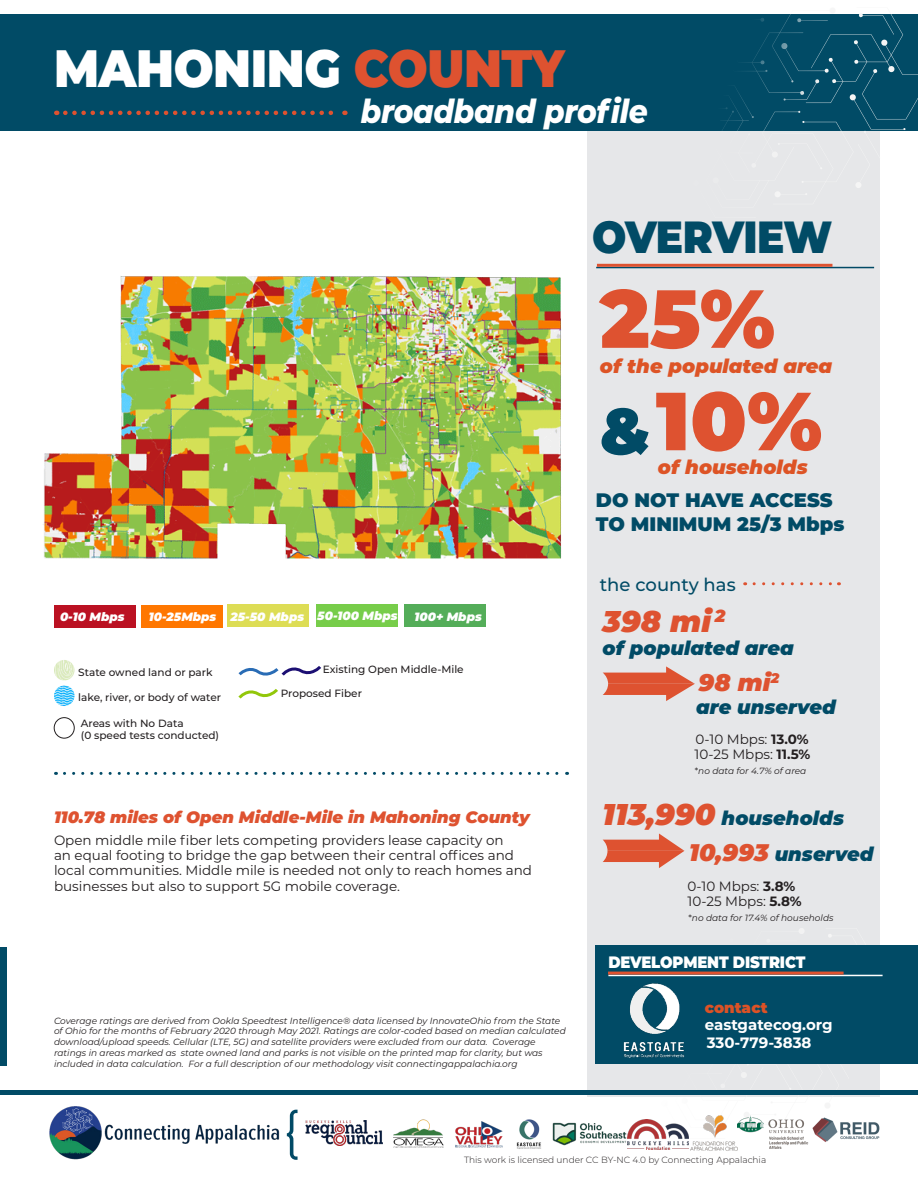
<style>
.page{position:relative;width:918px;height:1188px;background:#fff}
.page>*{position:absolute;margin:0;border:0;box-sizing:border-box;transform-origin:0 0}
.t1{font:900 82.2px "Montserrat";color:#de5230}
.t2{font:900 65.25px "Montserrat";color:#014b66}
.t3{font:500 57.75px "Proxima Nova Ex Cn";color:#014a66}
.t4{font:900 52.5px "Montserrat";letter-spacing:-.01em;color:#fff;scale:.9 1}
.t5{font:900 45px "Montserrat";letter-spacing:-.02em;color:#014b66;scale:.9 1}
.t6{font:italic 800 33px "Montserrat";letter-spacing:-.01em;color:#fff;scale:.9 1}
.t7{font:italic 900 30px "Montserrat";color:#de5230}
.t8{font:italic 900 24px "Montserrat";color:#de5230}
.t9{font:italic 900 19.5px "Montserrat";color:#014b66}
.t10{font:900 19.5px/23.4px "Montserrat";color:#014b66}
.t11{font:italic 900 19.5px "Montserrat";color:#dd5426}
.t12{font:500 18px "Montserrat";color:#014b66}
.t13{font:italic 900 16.5px "Montserrat";color:#de5230}
.t14{font:900 16.5px "Montserrat";letter-spacing:-.01em;color:#fff;scale:.9 1}
.t15{font:700 15px "Montserrat";color:#fff}
.t16{font:900 15px "Montserrat";color:#dc5226}
.t17{font:13.5px/15.5px "Montserrat";color:#231f20}
.t18{font:italic 900 12px "Montserrat";color:#fff}
.t19{font:500 10.5px "Montserrat";color:#231f20}
.t20{font:italic 9px/10.8px "Montserrat";color:#231f20}
.t21{font:300 9px "Montserrat";color:#231f20}
.s1{color:#de5230}
.s2{font-weight:700}
.s3{font-style:normal}
.s4{font-size:30px;color:#de5230}
.s5{font-size:24px;color:#de5230}
</style>
<div class="page">
<div style="left:0;top:948px;width:7px;height:118px;background:#014b66"></div>
<img style="left:43px;top:276px;width:519px;height:283px">
<div style="left:587px;top:126px;width:293px;height:971px;background:#e6e7e9"></div>
<div style="left:0;top:14px;width:918px;height:117px;background:#014b66"></div>
<svg style="left:722px;top:14px;width:196px;height:183px"></svg>
<svg style="left:65px;top:111px;width:280px;height:4px"></svg>
<svg style="left:641px;top:928px;width:265px;height:192px"></svg>
<hr style="left:596px;top:267px;width:278px;height:1px;background:#014a66">
<hr style="left:597px;top:264px;width:235px;height:3px;background:#de5230">
<div style="left:1px;top:1090px;width:917px;height:5px;background:#014b66"></div>
<svg style="left:603px;top:666px;width:92px;height:35px"></svg>
<svg style="left:603px;top:833px;width:81px;height:35px"></svg>
<div style="left:596px;top:945px;width:322px;height:118px;background:#014b66"></div>
<hr style="left:608px;top:975px;width:275px;height:1px;background:#fff">
<hr style="left:608px;top:972px;width:236px;height:3px;background:#de5230">
<img style="left:810px;top:1116px;width:73px;height:26px">
<img style="left:553px;top:1122px;width:73px;height:23px">
<img style="left:394px;top:1120px;width:49px;height:27px">
<img style="left:456px;top:1121px;width:46px;height:26px">
<img style="left:305px;top:1120px;width:77px;height:26px">
<img style="left:516px;top:1119px;width:25px;height:30px">
<img style="left:49px;top:1106px;width:231px;height:54px">
<img style="left:628px;top:1120px;width:61px;height:30px">
<img style="left:690px;top:1115px;width:47px;height:36px">
<img style="left:737px;top:1115px;width:71px;height:36px">
<div style="left:54px;top:605px;width:82px;height:22px;background:#b12"></div>
<div style="left:141px;top:605px;width:82px;height:22px;background:#f70"></div>
<div style="left:227px;top:605px;width:82px;height:22px;background:#dd5"></div>
<div style="left:316px;top:604px;width:82px;height:23px;background:#77cd4a"></div>
<div style="left:405px;top:605px;width:81px;height:22px;background:#54ad59"></div>
<div style="left:54px;top:717px;width:20px;height:21px;border:1px solid #231f20;border-radius:50%"></div>
<img style="left:54px;top:660px;width:21px;height:20px;border-radius:10px">
<img style="left:54px;top:686px;width:21px;height:20px;border-radius:10px">
<svg style="left:238px;top:666px;width:84px;height:33px"></svg>
<svg style="left:754px;top:582px;width:85px;height:3px"></svg>
<svg style="left:64px;top:772px;width:504px;height:3px"></svg>
<img style="left:609px;top:976px;width:90px;height:89px">
<p class="t4" style="left:54px;top:29px;width:569px">MAHONING <span class="s1">COUNTY</span></p>
<p class="t6" style="left:361px;top:87px;width:321px">broadband profile</p>
<p class="t5" style="left:592px;top:203px;width:268px">OVERVIEW</p>
<p class="t1" style="left:600px;top:257px;width:177px">25%</p>
<p class="t11" style="left:600px;top:352px;width:234px">of the populated area</p>
<p class="t2" style="left:600px;top:382px;width:52px">&amp;</p>
<p class="t10" style="left:596px;top:487px;width:250px">DO NOT HAVE ACCESS<br>TO MINIMUM 25/3 Mbps</p>
<p class="t1" style="left:656px;top:359px;width:168px">10%</p>
<p class="t11" style="left:658px;top:452px;width:151px">of households</p>
<p class="t18" style="left:60px;top:608px;width:66px">0-10 Mbps</p>
<p class="t18" style="left:149px;top:608px;width:69px">10-25Mbps</p>
<p class="t18" style="left:230px;top:608px;width:75px">25-50 Mbps</p>
<p class="t18" style="left:317px;top:607px;width:82px">50-100 Mbps</p>
<p class="t18" style="left:414px;top:608px;width:69px">100+ Mbps</p>
<p class="t19" style="left:78px;top:665px;width:136px">State owned land or park</p>
<p class="t19" style="left:323px;top:661px;width:142px">Existing Open Middle-Mile</p>
<p class="t19" style="left:78px;top:690px;width:144px">lake, river, or body of water</p>
<p class="t19" style="left:281px;top:686px;width:83px">Proposed Fiber</p>
<p class="t19" style="left:81px;top:716px;width:104px">Areas with No Data</p>
<p class="t19" style="left:81px;top:728px;width:140px">(0 speed tests conducted)</p>
<p class="t13" style="left:54px;top:805px;width:477px">110.78 miles of Open Middle-Mile in Mahoning County</p>
<p class="t17" style="left:54px;top:832px;width:480px">Open middle mile fiber lets competing providers lease capacity on<br>an equal footing to bridge the gap between their central offices and local communities. Middle mile is needed not only to reach homes and businesses but also to support 5G mobile coverage.</p>
<p class="t20" style="left:54px;top:1015px;width:513px">Coverage ratings are derived from Ookla Speedtest Intelligence® data licensed by InnovateOhio from the State of Ohio for the months of February 2020 through May 2021. Ratings are color-coded based on median calculated download/upload speeds. Cellular (LTE, 5G) and satellite providers were excluded from our data. Coverage ratings in areas marked as state owned land and parks is not visible on the printed map for clarity, but was included in data calculation. For a full description of our methodology visit connectingappalachia.org</p>
<p class="t12" style="left:600px;top:572px;width:137px">the county has</p>
<p class="t7" style="left:603px;top:599px;width:124px">398 mi <sup>2</sup></p>
<p class="t9" style="left:603px;top:634px;width:193px">of populated area</p>
<p class="t8" style="left:699px;top:664px;width:82px">98 mi<sup>2</sup></p>
<p class="t9" style="left:696px;top:693px;width:141px">are unserved</p>
<p class="t17" style="left:696px;top:731px;width:115px">0-10 Mbps: <span class="s2">13.0%</span></p>
<p class="t17" style="left:695px;top:746px;width:117px">10-25 Mbps: <span class="s2">11.5%</span></p>
<p class="t20" style="left:695px;top:765px;width:113px"><span class="s3">*</span>no data for 4.7% of area</p>
<p class="t9" style="left:603px;top:804px;width:243px"><span class="s4">113,990</span> households</p>
<p class="t9" style="left:689px;top:839px;width:186px"><span class="s5">10,993</span> unserved</p>
<p class="t17" style="left:688px;top:878px;width:109px">0-10 Mbps: <span class="s2">3.8%</span></p>
<p class="t17" style="left:688px;top:893px;width:116px">10-25 Mbps: <span class="s2">5.8%</span></p>
<p class="t20" style="left:688px;top:912px;width:147px"><span class="s3">*</span>no data for 17.4% of households</p>
<p class="t14" style="left:608px;top:950px;width:221px">DEVELOPMENT DISTRICT</p>
<p class="t16" style="left:705px;top:997px;width:64px">contact</p>
<p class="t15" style="left:705px;top:1014px;width:129px">eastgatecog.org</p>
<p class="t15" style="left:707px;top:1032px;width:106px">330-779-3838</p>
<p class="t3" style="left:287px;top:1088px;width:13px">{</p>
<p class="t21" style="left:464px;top:1154px;width:304px">This work is licensed under CC BY-NC 4.0 by Connecting Appalachia</p>
</div>
